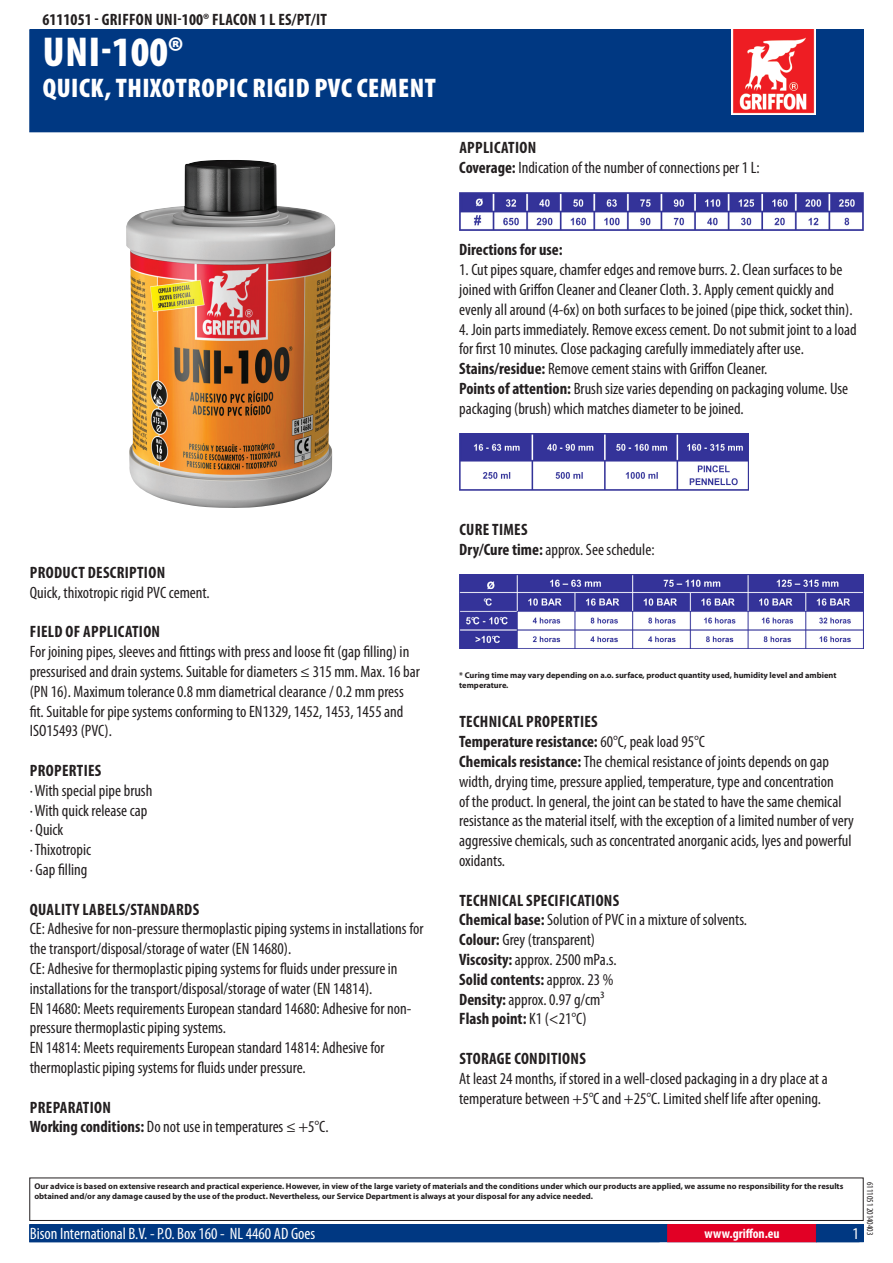
<style>
.page{position:relative;width:893px;height:1263px;background:#fff}
.page>*{position:absolute;margin:0;border:0;box-sizing:border-box;transform-origin:0 0}
.PageHeader{font:900 condensed 42px "Myriad Pro";letter-spacing:.01em;color:#fff}
.PageSubheader{font:900 condensed 27px "Myriad Pro";letter-spacing:.02em;color:#fff}
.Regular{font:condensed 16.5px/19.8px "Myriad Pro";color:#231f20}
.Regular-2{font:700 condensed 16.5px "Myriad Pro";letter-spacing:.02em;color:#231f20}
.ContactData{font:condensed 16.5px "Myriad Pro";color:#fff}
.TOCItem{font:700 condensed 16.5px "Myriad Pro";letter-spacing:.02em;color:#231f20}
.Regular-3{font:700 condensed 16.5px "Myriad Pro";color:#231f20}
.URL{font:700 condensed 13.5px "Myriad Pro";letter-spacing:.015em;color:#fff}
.Revisie{font:condensed 9px "Myriad Pro";color:#231f20}
.Disclaimer{font:700 8.4px/10.1px "Myriad Pro";color:#231f20}
.s1{font-weight:700}
.s2{font-weight:400}
</style>
<div class="page">
<div style="left:30px;top:30px;width:833px;height:102px;background:#003882"></div>
<img style="left:731px;top:30px;width:85px;height:85px">
<div style="left:29px;top:1177px;width:835px;height:44px;border:1px solid #231f20"></div>
<div style="left:30px;top:1225px;width:833px;height:17px;background:#003882"></div>
<div style="left:29px;top:1224px;width:835px;height:18px;border:1px solid #003882"></div>
<div style="left:668px;top:1225px;width:148px;height:17px;background:#e20025"></div>
<div style="left:667px;top:1224px;width:150px;height:18px;border:1px solid #e20025"></div>
<img style="left:126px;top:160px;width:209px;height:348px">
<img style="left:459px;top:193px;width:404px;height:37px">
<img style="left:459px;top:434px;width:289px;height:56px">
<img style="left:459px;top:575px;width:404px;height:73px">
<p class="TOCItem" style="left:43px;top:9px;width:286px">6111051 - Griffon UNI-100® Flacon 1 L ES/PT/IT</p>
<p class="PageHeader" style="left:43px;top:25px;width:142px">UNI-100®</p>
<p class="PageSubheader" style="left:43px;top:70px;width:395px">QUICK, THIXOTROPIC RIGID PVC CEMENT</p>
<p class="Regular-2" style="left:459px;top:137px;width:78px">Application</p>
<p class="Regular" style="left:459px;top:157px;width:302px"><span class="s1">Coverage:</span> Indication of the number of connections per 1 L:</p>
<p class="Regular-2" style="left:459px;top:240px;width:105px">Directions for use:</p>
<p class="Regular" style="left:459px;top:260px;width:395px">1 . Cut pipes square, chamfer edges and remove burrs. 2. Clean surfaces to be joined with Griffon Cleaner and Cleaner Cloth. 3. Apply cement quickly and evenly all around (4-6x) on both surfaces to be joined (pipe thick, socket thin).</p>
<p class="Regular" style="left:459px;top:319px;width:399px">4. Join parts immediately. Remove excess cement. Do not submit joint to a load for first 1 0 minutes. Close packaging carefully immediately after use.</p>
<p class="Regular" style="left:459px;top:359px;width:310px"><span class="s1">Stains/residue:</span> Remove cement stains with Griffon Cleaner.</p>
<p class="Regular" style="left:459px;top:378px;width:390px"><span class="s1">Points of attention:</span> Brush size varies depending on packaging volume. Use packaging (brush) which matches diameter to be joined.</p>
<p class="Regular-2" style="left:30px;top:562px;width:137px">Product description</p>
<p class="Regular" style="left:30px;top:582px;width:181px">Quick, thixotropic rigid PVC cement.</p>
<p class="Regular-2" style="left:30px;top:621px;width:132px">Field of application</p>
<p class="Regular" style="left:30px;top:642px;width:392px">For joining pipes, sleeves and fittings with press and loose fit (gap filling) in pressurised and drain systems. Suitable for diameters ≤ 31 5 mm. Max. 1 6 bar (PN 1 6). Maximum tolerance 0.8 mm diametrical clearance / 0.2 mm press fit. Suitable for pipe systems conforming to EN1 329, 1 452, 1 453, 1 455 and ISO1 5493 (PVC).</p>
<p class="Regular-2" style="left:30px;top:760px;width:66px">Properties</p>
<p class="Regular" style="left:30px;top:780px;width:124px">· With special pipe brush</p>
<p class="Regular" style="left:30px;top:800px;width:119px">· With quick release cap</p>
<p class="Regular" style="left:30px;top:820px;width:35px">· Quick</p>
<p class="Regular" style="left:30px;top:840px;width:63px">· Thixotropic</p>
<p class="Regular" style="left:30px;top:859px;width:59px">· Gap filling</p>
<p class="Regular-2" style="left:30px;top:899px;width:170px">Quality labels/Standards</p>
<p class="Regular" style="left:30px;top:919px;width:395px">CE: Adhesive for non-pressure thermoplastic piping systems in installations for the transport/disposal/storage of water (EN 1 4680).<br>CE: Adhesive for thermoplastic piping systems for fluids under pressure in installations for the transport/disposal/storage of water (EN 1 481 4).<br>EN 1 4680: Meets requirements European standard 1 4680: Adhesive for non&shy;pressure thermoplastic piping systems.<br>EN 1 481 4: Meets requirements European standard 1 481 4: Adhesive for thermoplastic piping systems for fluids under pressure.</p>
<p class="Regular-2" style="left:30px;top:1097px;width:83px">Preparation</p>
<p class="Regular" style="left:30px;top:1117px;width:300px"><span class="s1">Working conditions:</span> Do not use in temperatures ≤ +5°C.</p>
<p class="Regular-2" style="left:459px;top:519px;width:62px">Cure times</p>
<p class="Regular" style="left:459px;top:539px;width:197px"><span class="s1">Dry/Cure time:</span> approx. See schedule:</p>
<p class="Disclaimer" style="left:459px;top:669px;width:379px">* Curing time may vary depending on a.o. surface, product quantity used, humidity level and ambient temperature.</p>
<p class="Regular-2" style="left:459px;top:711px;width:133px">Technical properties</p>
<p class="Regular-3" style="left:459px;top:731px;width:247px">Temperature resistance: <span class="s2">60°C, peak load 95°C</span></p>
<p class="Regular" style="left:459px;top:751px;width:396px"><span class="s1">Chemicals resistance:</span> The chemical resistance of joints depends on gap width, drying time, pressure applied, temperature, type and concentration<br>of the product. In general, the joint can be stated to have the same chemical resistance as the material itself, with the exception of a limited number of very aggressive chemicals, such as concentrated anorganic acids, lyes and powerful oxidants.</p>
<p class="Regular-2" style="left:459px;top:890px;width:160px">Technical specifications</p>
<p class="Regular" style="left:459px;top:910px;width:289px"><span class="s1">Chemical base:</span> Solution of PVC in a mixture of solvents.</p>
<p class="Regular" style="left:459px;top:930px;width:137px"><span class="s1">Colour:</span> Grey (transparent)</p>
<p class="Regular" style="left:459px;top:949px;width:159px"><span class="s1">Viscosity:</span> approx. 2500 mPa.s.</p>
<p class="Regular-2" style="left:459px;top:969px;width:156px">Solid contents: <span class="s2">approx. 23 %</span></p>
<p class="Regular" style="left:459px;top:989px;width:147px"><span class="s1">Density:</span> approx. 0.97 g/cm³</p>
<p class="Regular-2" style="left:459px;top:1008px;width:129px">Flash point: <span class="s2">K1 (&lt;21 °C)</span></p>
<p class="Regular-2" style="left:459px;top:1048px;width:127px">Storage conditions</p>
<p class="Regular" style="left:459px;top:1068px;width:370px">At least 24 months, if stored in a well-closed packaging in a dry place at a temperature between +5°C and +25°C. Limited shelf life after opening.</p>
<p class="Disclaimer" style="left:34px;top:1181px;width:810px">Our advice is based on extensive research and practical experience. However, in view of the large variety of materials and the conditions under which our products are applied, we assume no responsibility for the results obtained and/or any damage caused by the use of the product. Nevertheless, our Service Department is always at your disposal for any advice needed.</p>
<p class="ContactData" style="left:30px;top:1224px;width:287px">Bison International B.V. - P.O. Box 1 60 - NL 4460 AD Goes</p>
<p class="URL" style="left:704px;top:1225px;width:77px">www.griffon.eu</p>
<p class="Revisie" style="left:875px;top:1182px;width:55px;rotate:90deg">6111 051 201 40403</p>
</div>
